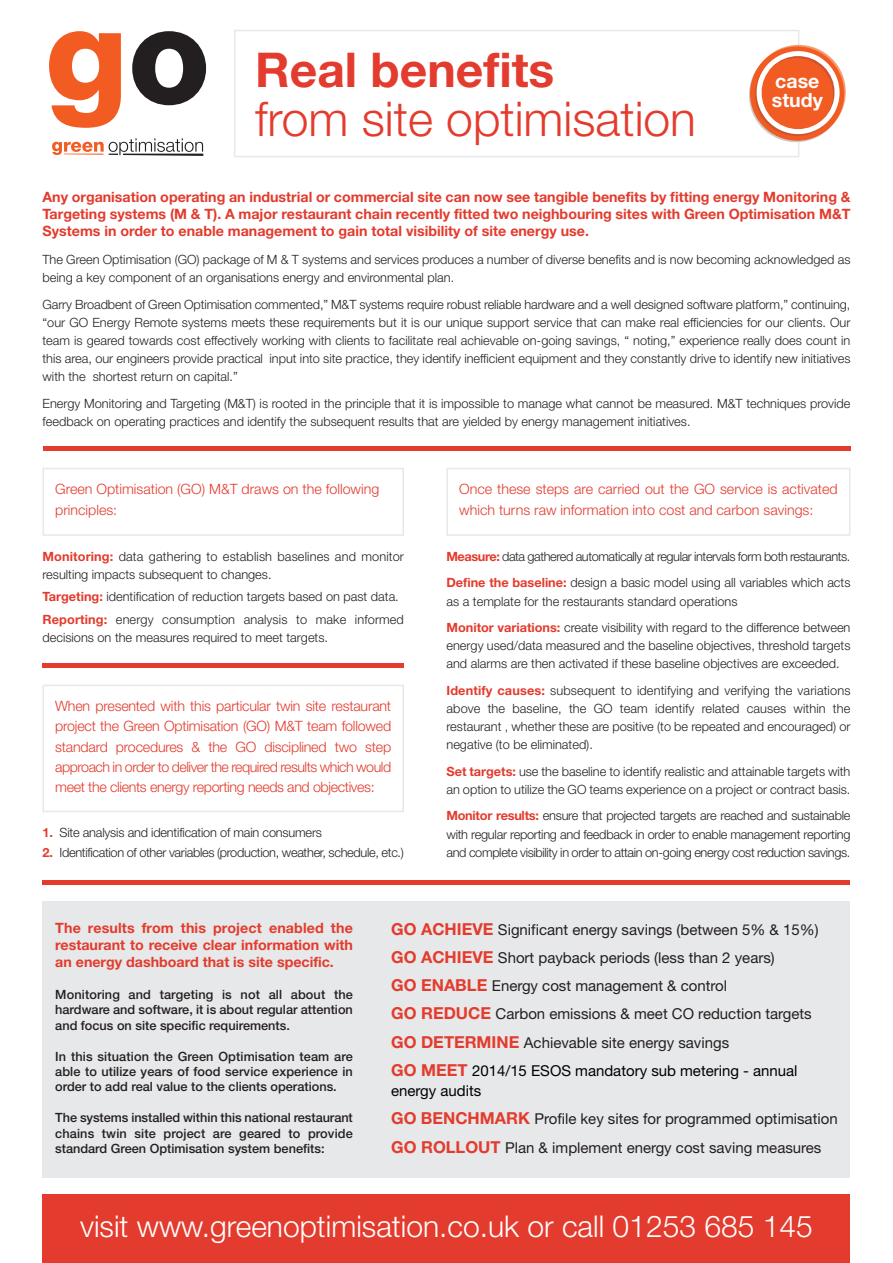
<style>
.page{position:relative;width:893px;height:1263px;background:#fff}
.page>*{position:absolute;margin:0;border:0;box-sizing:border-box;transform-origin:0 0}
.t1{font:300 48px "Helvetica Neue";color:#e33b2d}
.t2{font:700 48px "Helvetica Neue";color:#e33b2d}
.t3{font:300 30px "Helvetica Neue";color:#fff}
.t4{font:700 19.5px/19.5px "Helvetica Neue";color:#fff}
.t5{font:15px/28.3px "Helvetica Neue";color:#231f20}
.t6{font:300 14.25px/20.2px "Helvetica Neue";color:#e33b2d}
.t7{font:700 14.25px/17.4px "Helvetica Neue";color:#e33b2d;text-align:justify}
.t8{font:300 12.75px/18.1px "Helvetica Neue";color:#231f20}
.t9{font:500 12.75px/15.3px "Helvetica Neue";color:#231f20;text-align:justify}
.t10{font:300 12.75px/26.5px "Helvetica Neue";letter-spacing:-.03em;color:#231f20}
.t11{font:300 12.75px "Helvetica Neue";letter-spacing:-.025em;color:#231f20}
.s1{font-weight:700;color:#e33b2d}
.s2{font-weight:700;font-size:16.5px;color:#e33b2d}
.s3{color:#000}
</style>
<div class="page">
<svg style="left:49px;top:31px;width:72px;height:97px"></svg>
<svg style="left:132px;top:31px;width:74px;height:74px"></svg>
<svg style="left:52px;top:138px;width:151px;height:18px"></svg>
<div style="left:234px;top:30px;width:565px;height:127px;border:2px solid #e7e8e9"></div>
<svg style="left:750px;top:46px;width:94px;height:95px"></svg>
<svg style="left:751px;top:51px;width:93px;height:85px"></svg>
<div style="left:43px;top:468px;width:361px;height:68px;border:2px solid #e7e8e9"></div>
<div style="left:43px;top:663px;width:361px;height:5px;background:#e33b2d"></div>
<div style="left:43px;top:446px;width:807px;height:5px;background:#e33b2d"></div>
<hr style="left:43px;top:880px;width:807px;height:4px;background:#e33b2d">
<div style="left:43px;top:1195px;width:807px;height:68px;background:#e33b2d"></div>
<div style="left:43px;top:901px;width:807px;height:277px;background:#e7e8e9"></div>
<div style="left:446px;top:468px;width:404px;height:68px;border:2px solid #e7e8e9"></div>
<div style="left:43px;top:685px;width:361px;height:127px;border:2px solid #e7e8e9"></div>
<h1 class="t2" style="left:255px;top:53px;width:301px">Real benefits</h1>
<h1 class="t1" style="left:255px;top:81px;width:442px">from site optimisation</h1>
<h3 class="t4" style="left:772px;top:73px;width:52px">case study</h3>
<p class="t7" style="left:43px;top:189px;width:809px">Any organisation operating an industrial or commercial site can now see tangible benefits by fitting energy Monitoring &amp; Targeting systems (M &amp; T). A major restaurant chain recently fitted two neighbouring sites with Green Optimisation M&amp;T Systems in order to enable management to gain total visibility of site energy use.</p>
<p class="t8" style="left:43px;top:250px;width:809px">The Green Optimisation (GO) package of M &amp; T systems and services produces a number of diverse benefits and is now becoming acknowledged as being a key component of an organisations energy and environmental plan.</p>
<p class="t8" style="left:43px;top:295px;width:809px;text-align:justify">Garry Broadbent of Green Optimisation commented,” M&amp;T systems require robust reliable hardware and a well designed software platform,” continuing, “our GO Energy Remote systems meets these requirements but it is our unique support service that can make real efficiencies for our clients. Our team is geared towards cost effectively working with clients to facilitate real achievable on-going savings, “ noting,” experience really does count in this area, our engineers provide practical input into site practice, they identify inefficient equipment and they constantly drive to identify new initiatives with the shortest return on capital.”</p>
<p class="t8" style="left:43px;top:394px;width:809px">Energy Monitoring and Targeting (M&amp;T) is rooted in the principle that it is impossible to manage what cannot be measured. M&amp;T techniques provide feedback on operating practices and identify the subsequent results that are yielded by energy management initiatives.</p>
<p class="t6" style="left:55px;top:478px;width:326px">Green Optimisation (GO) M&amp;T draws on the following principles:</p>
<p class="t8" style="left:43px;top:546px;width:363px"><span class="s1">Monitoring:</span> data gathering to establish baselines and monitor resulting impacts subsequent to changes.</p>
<p class="t8" style="left:43px;top:585px;width:363px;line-height:22.4px"><span class="s1">Targeting:</span> identification of reduction targets based on past data.<br><span class="s1">Reporting:</span> energy consumption analysis to make informed</p>
<p class="t8" style="left:43px;top:627px;width:287px">decisions on the measures required to meet targets.</p>
<p class="t6" style="left:55px;top:695px;width:337px;text-align:justify">When presented with this particular twin site restaurant project the Green Optimisation (GO) M&amp;T team followed standard procedures &amp; the GO disciplined two step approach in order to deliver the required results which would meet the clients energy reporting needs and objectives:</p>
<p class="t8" style="left:43px;top:823px;width:281px"><span class="s1">1.</span> Site analysis and identification of main consumers</p>
<p class="t11" style="left:43px;top:842px;width:363px"><span class="s1">2.</span> Identification of other variables (production, weather, schedule, etc.)</p>
<p class="t6" style="left:459px;top:478px;width:380px">Once these steps are carried out the GO service is activated which turns raw information into cost and carbon savings:</p>
<p class="t10" style="left:446px;top:542px;width:405px"><span class="s1">Measure:</span> data gathered automatically at regular intervals form both restaurants.<br><span class="s1">Define the baseline:</span> design a basic model using all variables which acts</p>
<p class="t8" style="left:446px;top:587px;width:405px;line-height:26.5px">as a template for the restaurants standard operations<br><span class="s1">Monitor variations:</span> create visibility with regard to the difference between</p>
<p class="t8" style="left:446px;top:636px;width:405px">energy used/data measured and the baseline objectives, threshold targets and alarms are then activated if these baseline objectives are exceeded.</p>
<p class="t8" style="left:446px;top:681px;width:405px;text-align:justify"><span class="s1">Identify causes:</span> subsequent to identifying and verifying the variations above the baseline, the GO team identify related causes within the restaurant , whether these are positive (to be repeated and encouraged) or negative (to be eliminated).</p>
<p class="t8" style="left:446px;top:761px;width:405px"><span class="s1">Set targets:</span> use the baseline to identify realistic and attainable targets with an option to utilize the GO teams experience on a project or contract basis.</p>
<p class="t8" style="left:446px;top:806px;width:405px;text-align:justify"><span class="s1">Monitor results:</span> ensure that projected targets are reached and sustainable with regular reporting and feedback in order to enable management reporting and complete visibility in order to attain on-going energy cost reduction savings.</p>
<p class="t7" style="left:55px;top:920px;width:299px">The results from this project enabled the restaurant to receive clear information with an energy dashboard that is site specific.</p>
<p class="t9" style="left:55px;top:988px;width:299px">Monitoring and targeting is not all about the hardware and software, it is about regular attention and focus on site specific requirements.</p>
<p class="t9" style="left:55px;top:1049px;width:299px">In this situation the Green Optimisation team are able to utilize years of food service experience in order to add real value to the clients operations.</p>
<p class="t9" style="left:55px;top:1111px;width:299px">The systems installed within this national restaurant chains twin site project are geared to provide standard Green Optimisation system benefits:</p>
<p class="t5" style="left:391px;top:916px;width:429px"><span class="s2">GO ACHIEVE</span> Significant energy savings (between 5% &amp; 15%)<br><span class="s2">GO ACHIEVE</span> Short payback periods (less than 2 years)<br><span class="s2">GO ENABLE</span> Energy cost management &amp; control<br><span class="s2">GO REDUCE</span> Carbon emissions &amp; meet CO reduction targets <span class="s2">GO DETERMINE</span> Achievable site energy savings<br><span class="s2">GO MEET</span> <span class="s3">2014/15 ESOS mandatory sub metering - annual</span></p>
<p class="t5" style="left:391px;top:1078px;width:448px"><span class="s3">energy audits<br></span><span class="s2">GO BENCHMARK</span> Profile key sites for programmed optimisation<br><span class="s2">GO ROLLOUT</span> Plan &amp; implement energy cost saving measures</p>
<h2 class="t3" style="left:80px;top:1202px;width:734px">visit www.greenoptimisation.co.uk or call 01253 685 145</h2>
</div>
